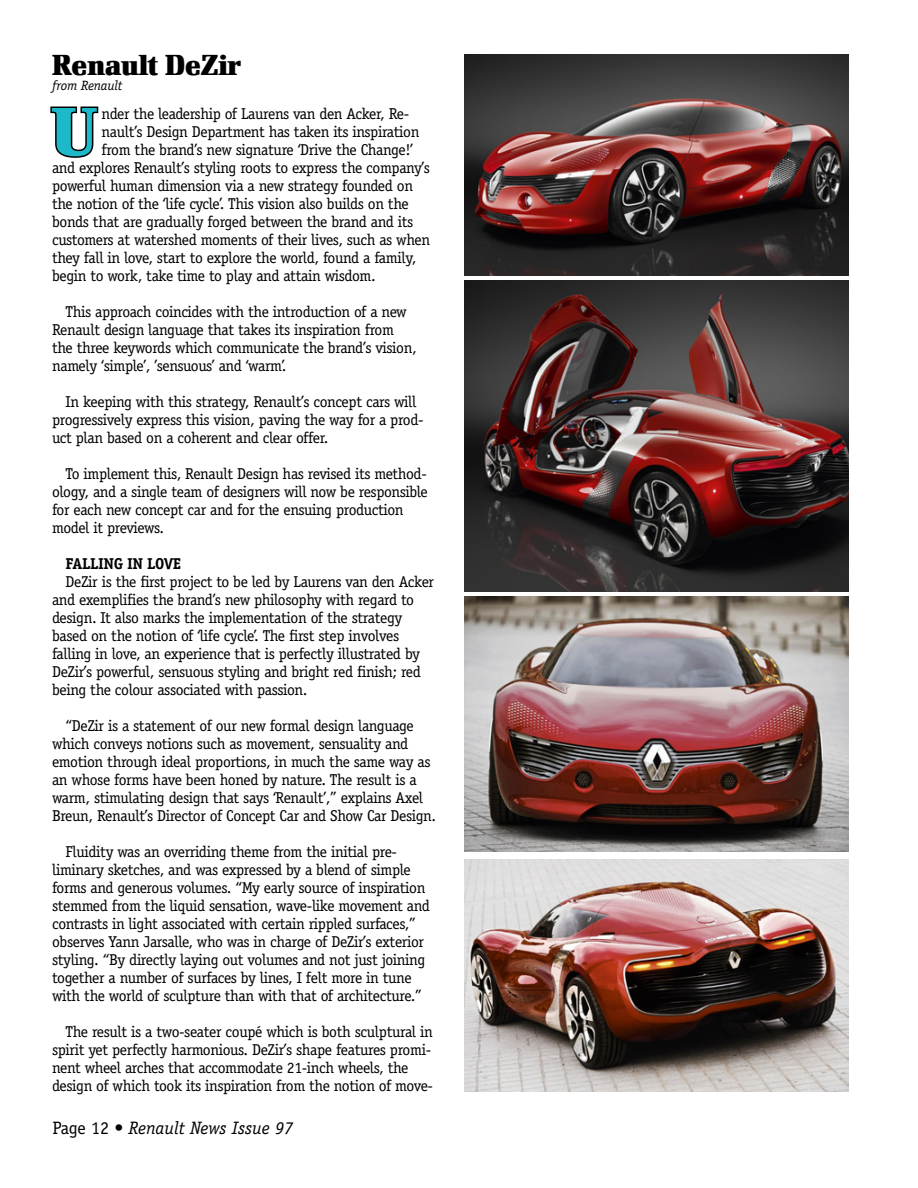
<style>
.page{position:relative;width:918px;height:1188px;background:#fff}
.page>*{position:absolute;margin:0;border:0;box-sizing:border-box;transform-origin:0 0}
.t1{font:66.75px "Renault BQ Bold";color:#1cb9ca}
.t2{font:28.5px "Renault BQ Bold";letter-spacing:-.01em;color:#000}
.t3{font:italic 18px "Officina Serif";color:#000}
.t4{font:15.75px/18px "Officina Serif";letter-spacing:-.025em;color:#000}
.t5{font:700 15.75px "Officina Serif";letter-spacing:-.025em;color:#000}
.t6{font:italic 13.5px "Officina Serif";letter-spacing:-.01em;color:#000}
.s1{font-style:normal}
</style>
<div class="page">
<svg style="left:50px;top:106px;width:49px;height:52px"></svg>
<img style="left:465px;top:54px;width:384px;height:222px">
<img style="left:465px;top:281px;width:384px;height:311px">
<img style="left:465px;top:596px;width:384px;height:256px">
<img style="left:465px;top:860px;width:384px;height:231px">
<h2 class="t2" style="left:52px;top:48px;width:190px">Renault DeZir</h2>
<p class="t6" style="left:52px;top:78px;width:72px">from Renault</p>
<h1 class="t1" style="left:52px;top:93px;width:46px">U</h1>
<p class="t4" style="left:102px;top:105px;width:309px">nder the leadership of Laurens van den Acker, Re-</p>
<p class="t4" style="left:102px;top:123px;width:319px">nault’s Design Department has taken its inspiration</p>
<p class="t4" style="left:102px;top:141px;width:313px">from the brand’s new signature ‘Drive the Change!’</p>
<p class="t4" style="left:52px;top:159px;width:379px">and explores Renault’s styling roots to express the company’s</p>
<p class="t4" style="left:52px;top:177px;width:363px">powerful human dimension via a new strategy founded on</p>
<p class="t4" style="left:52px;top:195px;width:358px">the notion of the ‘life cycle’. This vision also builds on the</p>
<p class="t4" style="left:52px;top:213px;width:363px">bonds that are gradually forged between the brand and its</p>
<p class="t4" style="left:52px;top:231px;width:380px">customers at watershed moments of their lives, such as when</p>
<p class="t4" style="left:52px;top:249px;width:366px">they fall in love, start to explore the world, found a family,</p>
<p class="t4" style="left:52px;top:267px;width:325px">begin to work, take time to play and attain wisdom.</p>
<p class="t4" style="left:52px;top:303px;width:366px;text-indent:13px">This approach coincides with the introduction of a new Renault design language that takes its inspiration from the three keywords which communicate the brand’s vision, namely ‘simple’, ’sensuous’ and ‘warm’.</p>
<p class="t4" style="left:52px;top:393px;width:373px;text-indent:13px">In keeping with this strategy, Renault’s concept cars will progressively express this vision, paving the way for a prod&shy;uct plan based on a coherent and clear offer.</p>
<p class="t4" style="left:52px;top:465px;width:377px;text-indent:13px">To implement this, Renault Design has revised its method&shy;ology, and a single team of designers will now be responsible for each new concept car and for the ensuing production model it previews.</p>
<p class="t5" style="left:66px;top:554px;width:117px">FALLING IN LOVE</p>
<p class="t4" style="left:52px;top:573px;width:384px;text-indent:13px">DeZir is the first project to be led by Laurens van den Acker and exemplifies the brand’s new philosophy with regard to design. It also marks the implementation of the strategy based on the notion of ‘life cycle’. The first step involves falling in love, an experience that is perfectly illustrated by DeZir’s powerful, sensuous styling and bright red finish; red being the colour associated with passion.</p>
<p class="t4" style="left:52px;top:717px;width:386px;text-indent:13px">“DeZir is a statement of our new formal design language which conveys notions such as movement, sensuality and emotion through ideal proportions, in much the same way as an whose forms have been honed by nature. The result is a warm, stimulating design that says ‘Renault’,” explains Axel Breun, Renault’s Director of Concept Car and Show Car Design.</p>
<p class="t4" style="left:52px;top:843px;width:379px;text-indent:13px">Fluidity was an overriding theme from the initial pre&shy;liminary sketches, and was expressed by a blend of simple forms and generous volumes. “My early source of inspiration stemmed from the liquid sensation, wave-like movement and contrasts in light associated with certain rippled surfaces,” observes Yann Jarsalle, who was in charge of DeZir’s exterior styling. “By directly laying out volumes and not just joining together a number of surfaces by lines, I felt more in tune with the world of sculpture than with that of architecture.”</p>
<p class="t4" style="left:52px;top:1023px;width:383px;text-indent:13px">The result is a two-seater coupé which is both sculptural in spirit yet perfectly harmonious. DeZir’s shape features promi&shy;nent wheel arches that accommodate 21-inch wheels, the design of which took its inspiration from the notion of move-</p>
<p class="t3" style="left:52px;top:1118px;width:242px"><span class="s1">Page 12 •</span> Renault News Issue 97</p>
</div>
